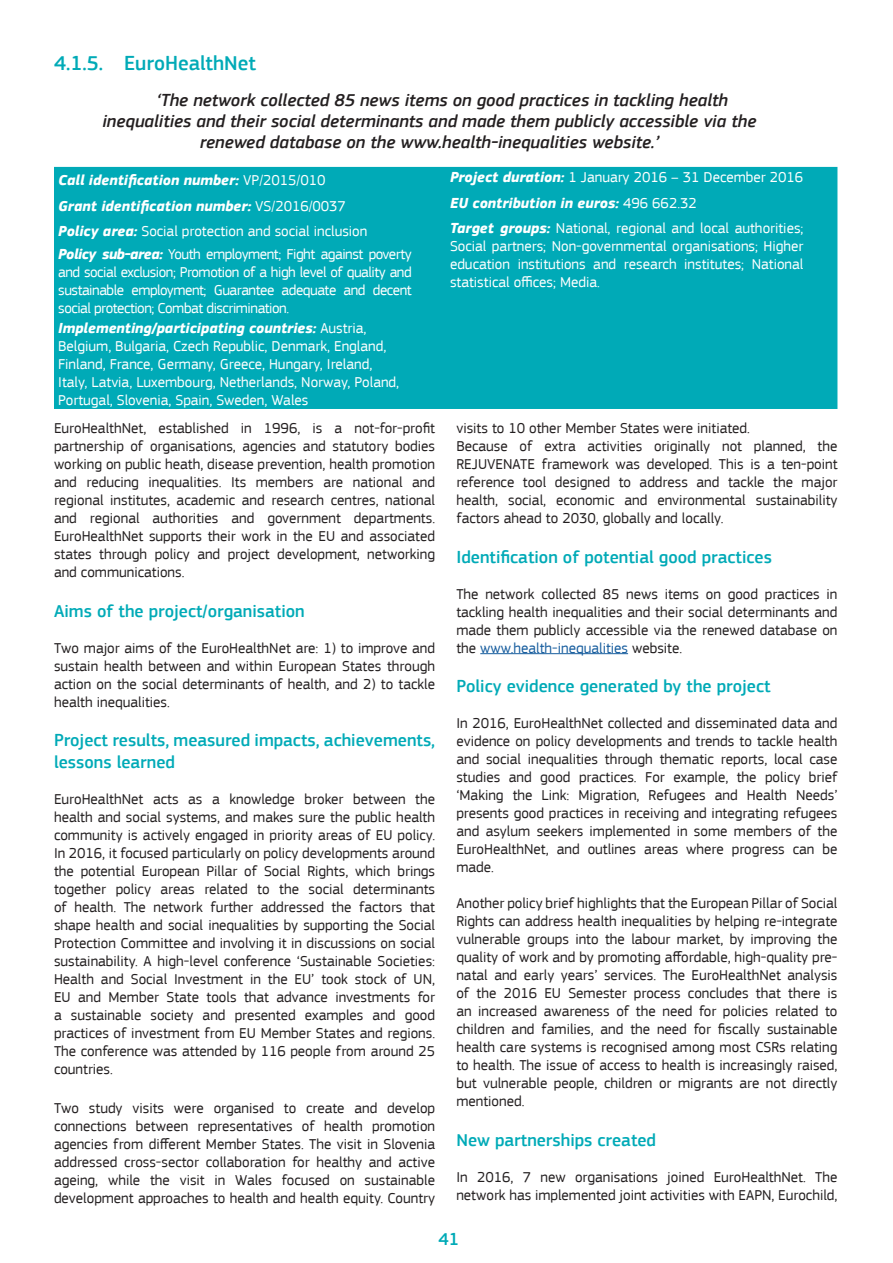
<style>
.page{position:relative;width:893px;height:1263px;background:#fff}
.page>*{position:absolute;margin:0;border:0;box-sizing:border-box;transform-origin:0 0}
.t1{font:500 21px "EC Square Sans Pro";color:#00aab7}
.Citations{font:italic 500 18px "EC Square Sans Pro";color:#231f20}
.Normal_text{font:500 18px/21.6px "EC Square Sans Pro";color:#00aab7}
.Normal_text-2{font:15px/18px "EC Square Sans Pro";color:#231f20;text-align:justify}
.Normal_text-3{font:15px/18px "EC Square Sans Pro";color:#fff;text-align:justify}
.Normal_text-4{font:italic 700 15px "EC Square Sans Pro";color:#fff}
.s1{font-weight:400;font-style:normal}
.s2{font-weight:700;font-style:italic}
.s3{color:#175d9e}
</style>
<div class="page">
<div style="left:54px;top:167px;width:783px;height:242px;background:#00aab7"></div>
<hr style="left:480px;top:653px;width:148px;height:1px;background:#175d9e">
<p class="t1" style="left:54px;top:51px;width:204px">4.1.5. EuroHealthNet</p>
<p class="Citations" style="left:156px;top:89px;width:573px">‘The network collected 85 news items on good practices in tackling health</p>
<p class="Citations" style="left:103px;top:110px;width:655px">inequalities and their social determinants and made them publicly accessible via the</p>
<p class="Citations" style="left:200px;top:131px;width:461px">renewed database on the www.health-inequalities website.’</p>
<p class="Normal_text-4" style="left:58px;top:171px;width:269px">Call identification number: <span class="s1">VP/2015/010</span></p>
<p class="Normal_text-3" style="left:450px;top:169px;width:355px"><span class="s2">Project duration:</span> 1 January 2016 – 31 December 2016</p>
<p class="Normal_text-4" style="left:58px;top:197px;width:289px">Grant identification number: <span class="s1">VS/2016/0037</span></p>
<p class="Normal_text-4" style="left:450px;top:194px;width:248px">EU contribution in euros: <span class="s1">496 662.32</span></p>
<p class="Normal_text-3" style="left:58px;top:222px;width:311px"><span class="s2">Policy area:</span> Social protection and social inclusion</p>
<p class="Normal_text-3" style="left:450px;top:220px;width:355px"><span class="s2">Target groups:</span> National, regional and local authorities; Social partners; Non-governmental organisations; Higher education institutions and research institutes; National statistical offices; Media.</p>
<p class="Normal_text-3" style="left:58px;top:245px;width:355px"><span class="s2">Policy sub-area:</span> Youth employment; Fight against poverty and social exclusion; Promotion of a high level of quality and sustainable employment; Guarantee adequate and decent social protection; Combat discrimination.</p>
<p class="Normal_text-3" style="left:58px;top:319px;width:342px;text-align:left"><span class="s2">Implementing/participating countries:</span> Austria, Belgium, Bulgaria, Czech Republic, Denmark, England, Finland, France, Germany, Greece, Hungary, Ireland, Italy, Latvia, Luxembourg, Netherlands, Norway, Poland, Portugal, Slovenia, Spain, Sweden, Wales</p>
<p class="Normal_text-2" style="left:54px;top:419px;width:383px">EuroHealthNet, established in 1996, is a not-for-profit partnership of organisations, agencies and statutory bodies working on public heath, disease prevention, health promotion and reducing inequalities. Its members are national and regional institutes, academic and research centres, national and regional authorities and government departments.<br>EuroHealthNet supports their work in the EU and associated states through policy and project development, networking and communications.</p>
<p class="Normal_text" style="left:54px;top:600px;width:252px">Aims of the project/organisation</p>
<p class="Normal_text-2" style="left:54px;top:639px;width:383px">Two major aims of the EuroHealthNet are: 1) to improve and sustain health between and within European States through action on the social determinants of health, and 2) to tackle health inequalities.</p>
<p class="Normal_text" style="left:54px;top:730px;width:383px">Project results, measured impacts, achievements, lessons learned</p>
<p class="Normal_text-2" style="left:54px;top:790px;width:383px">EuroHealthNet acts as a knowledge broker between the health and social systems, and makes sure the public health community is actively engaged in priority areas of EU policy.<br>In 2016, it focused particularly on policy developments around the potential European Pillar of Social Rights, which brings together policy areas related to the social determinants of health. The network further addressed the factors that shape health and social inequalities by supporting the Social Protection Committee and involving it in discussions on social sustainability. A high-level conference ‘Sustainable Societies:<br>Health and Social Investment in the EU’ took stock of UN, EU and Member State tools that advance investments for a sustainable society and presented examples and good practices of investment from EU Member States and regions.<br>The conference was attended by 116 people from around 25 countries.</p>
<p class="Normal_text-2" style="left:54px;top:1099px;width:383px">Two study visits were organised to create and develop connections between representatives of health promotion agencies from different Member States. The visit in Slovenia addressed cross-sector collaboration for healthy and active ageing, while the visit in Wales focused on sustainable development approaches to health and health equity. Country</p>
<p class="Normal_text-2" style="left:456px;top:419px;width:295px">visits to 10 other Member States were initiated.</p>
<p class="Normal_text-2" style="left:456px;top:437px;width:383px">Because of extra activities originally not planned, the REJUVENATE framework was developed. This is a ten-point reference tool designed to address and tackle the major health, social, economic and environmental sustainability factors ahead to 2030, globally and locally.</p>
<p class="Normal_text" style="left:456px;top:546px;width:317px">Identification of potential good practices</p>
<p class="Normal_text-2" style="left:456px;top:585px;width:383px">The network collected 85 news items on good practices in tackling health inequalities and their social determinants and made them publicly accessible via the renewed database on the <span class="s3">www.health-inequalities</span> website.</p>
<p class="Normal_text" style="left:456px;top:676px;width:316px">Policy evidence generated by the project</p>
<p class="Normal_text-2" style="left:456px;top:714px;width:383px">In 2016, EuroHealthNet collected and disseminated data and evidence on policy developments and trends to tackle health and social inequalities through thematic reports, local case studies and good practices. For example, the policy brief ‘Making the Link: Migration, Refugees and Health Needs’ presents good practices in receiving and integrating refugees and asylum seekers implemented in some members of the EuroHealthNet, and outlines areas where progress can be made.</p>
<p class="Normal_text-2" style="left:456px;top:894px;width:383px">Another policy brief highlights that the European Pillar of Social Rights can address health inequalities by helping re-integrate vulnerable groups into the labour market, by improving the quality of work and by promoting affordable, high-quality pre&shy;natal and early years’ services. The EuroHealthNet analysis of the 2016 EU Semester process concludes that there is an increased awareness of the need for policies related to children and families, and the need for fiscally sustainable health care systems is recognised among most CSRs relating to health. The issue of access to health is increasingly raised, but vulnerable people, children or migrants are not directly mentioned.</p>
<p class="Normal_text" style="left:456px;top:1129px;width:201px">New partnerships created</p>
<p class="Normal_text-2" style="left:456px;top:1168px;width:383px">In 2016, 7 new organisations joined EuroHealthNet. The network has implemented joint activities with EAPN, Eurochild,</p>
<p class="Normal_text" style="left:438px;top:1229px;width:22px">41</p>
</div>
